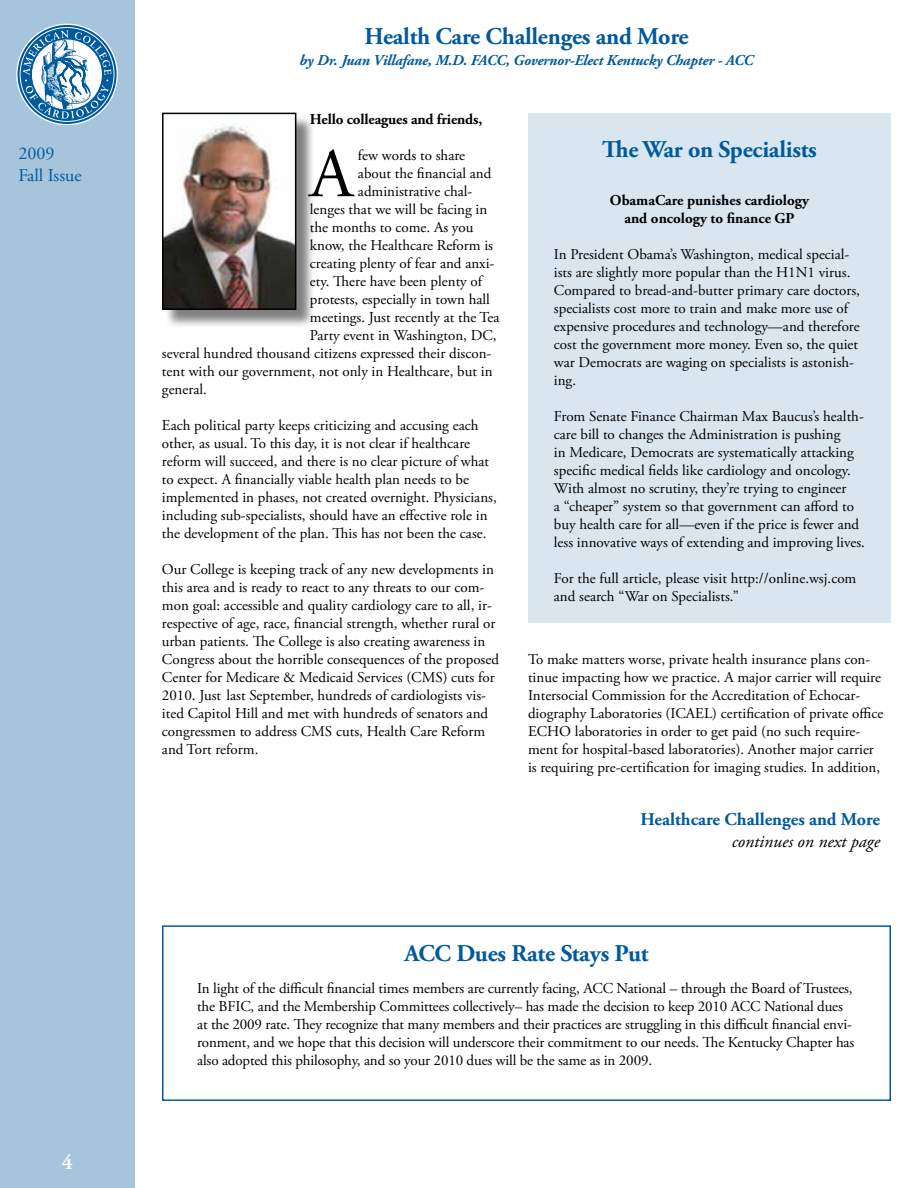
<style>
.page{position:relative;width:918px;height:1188px;background:#fff}
.page>*{position:absolute;margin:0;border:0;box-sizing:border-box;transform-origin:0 0}
.t1{font:69.3px "Adobe Garamond Pro";color:#000}
.t2{font:700 24px "Adobe Garamond Pro";letter-spacing:-.01em;color:#005a9c}
.t3{font:700 21px "Adobe Garamond Pro";color:#fff}
.t4{font:700 18px "Adobe Garamond Pro";color:#005a9c}
.t5{font:italic 18px "Adobe Garamond Pro";color:#000}
.t6{font:18px/21.6px "Adobe Garamond Pro";color:#005a9c}
.t7{font:15px/18px "Adobe Garamond Pro";color:#000}
.t8{font:700 15px/18px "Adobe Garamond Pro";color:#000;text-align:center}
.t9{font:italic 700 15px "Adobe Garamond Pro";letter-spacing:-.01em;color:#005a9c}
</style>
<div class="page">
<div style="left:164px;top:115px;width:151px;height:214px;background:#000;opacity:.5"></div>
<img style="left:165px;top:116px;width:128px;height:191px">
<div style="left:162px;top:113px;width:134px;height:197px;border:2px solid #000"></div>
<div style="left:528px;top:113px;width:363px;height:509px;background:#d9e6f0"></div>
<div style="left:162px;top:925px;width:729px;height:176px;border:2px solid #005a9c"></div>
<div style="left:0;top:0;width:135px;height:1188px;background:#a6c5dc"></div>
<svg style="left:20px;top:27px;width:95px;height:95px"></svg>
<p class="t6" style="left:18px;top:143px;width:65px">2009<br>Fall Issue</p>
<h3 class="t3" style="left:62px;top:1150px;width:12px">4</h3>
<h2 class="t2" style="left:364px;top:23px;width:326px">Health Care Challenges and More</h2>
<p class="t9" style="left:300px;top:52px;width:455px">by Dr. Juan Villafane, M.D. FACC, Governor-Elect Kentucky Chapter - ACC</p>
<p class="t8" style="left:310px;top:111px;width:174px">Hello colleagues and friends,</p>
<h1 class="t1" style="left:310px;top:133px;width:45px">A</h1>
<p class="t7" style="left:358px;top:147px;width:109px">few words to share</p>
<p class="t7" style="left:358px;top:165px;width:135px">about the financial and</p>
<p class="t7" style="left:358px;top:183px;width:116px">administrative chal-</p>
<p class="t7" style="left:310px;top:201px;width:179px">lenges that we will be facing in</p>
<p class="t7" style="left:310px;top:219px;width:165px">the months to come. As you</p>
<p class="t7" style="left:310px;top:237px;width:185px">know, the Healthcare Reform is</p>
<p class="t7" style="left:310px;top:255px;width:186px">creating plenty of fear and anxi-</p>
<p class="t7" style="left:310px;top:273px;width:174px">ety. There have been plenty of</p>
<p class="t7" style="left:310px;top:291px;width:182px">protests, especially in town hall</p>
<p class="t7" style="left:310px;top:309px;width:191px">meetings. Just recently at the Tea</p>
<p class="t7" style="left:310px;top:327px;width:188px">Party event in Washington, DC,</p>
<p class="t7" style="left:162px;top:345px;width:331px">several hundred thousand citizens expressed their discon-</p>
<p class="t7" style="left:162px;top:363px;width:332px">tent with our government, not only in Healthcare, but in</p>
<p class="t7" style="left:162px;top:381px;width:46px">general.</p>
<p class="t7" style="left:162px;top:417px;width:336px">Each political party keeps criticizing and accusing each other, as usual. To this day, it is not clear if healthcare reform will succeed, and there is no clear picture of what to expect. A financially viable health plan needs to be implemented in phases, not created overnight. Physicians, including sub-specialists, should have an effective role in the development of the plan. This has not been the case.</p>
<p class="t7" style="left:162px;top:561px;width:339px">Our College is keeping track of any new developments in this area and is ready to react to any threats to our com&shy;mon goal: accessible and quality cardiology care to all, ir&shy;respective of age, race, financial strength, whether rural or urban patients. The College is also creating awareness in Congress about the horrible consequences of the proposed Center for Medicare &amp; Medicaid Services (CMS) cuts for 2010. Just last September, hundreds of cardiologists vis&shy;ited Capitol Hill and met with hundreds of senators and congressmen to address CMS cuts, Health Care Reform and Tort reform.</p>
<h2 class="t2" style="left:602px;top:135px;width:216px">The War on Specialists</h2>
<p class="t8" style="left:610px;top:191px;width:201px">ObamaCare punishes cardiology and oncology to finance GP</p>
<p class="t7" style="left:554px;top:245px;width:308px">In President Obama’s Washington, medical special&shy;ists are slightly more popular than the H1N1 virus.<br>Compared to bread-and-butter primary care doctors, specialists cost more to train and make more use of expensive procedures and technology—and therefore cost the government more money. Even so, the quiet war Democrats are waging on specialists is astonish&shy;ing.</p>
<p class="t7" style="left:554px;top:407px;width:313px">From Senate Finance Chairman Max Baucus’s health&shy;care bill to changes the Administration is pushing<br>in Medicare, Democrats are systematically attacking specific medical fields like cardiology and oncology.<br>With almost no scrutiny, they’re trying to engineer<br>a “cheaper” system so that government can afford to buy health care for all—even if the price is fewer and less innovative ways of extending and improving lives.</p>
<p class="t7" style="left:554px;top:569px;width:304px">For the full article, please visit http://online.wsj.com and search “War on Specialists.”</p>
<p class="t7" style="left:528px;top:651px;width:357px">To make matters worse, private health insurance plans con&shy;tinue impacting how we practice. A major carrier will require Intersocial Commission for the Accreditation of Echocar&shy;diography Laboratories (ICAEL) certification of private office ECHO laboratories in order to get paid (no such require&shy;ment for hospital-based laboratories). Another major carrier is requiring pre-certification for imaging studies. In addition,</p>
<p class="t4" style="left:640px;top:809px;width:241px">Healthcare Challenges and More</p>
<p class="t5" style="left:732px;top:830px;width:150px">continues on next page</p>
<h2 class="t2" style="left:404px;top:940px;width:246px">ACC Dues Rate Stays Put</h2>
<p class="t7" style="left:197px;top:980px;width:659px">In light of the difficult financial times members are currently facing, ACC National – through the Board of Trustees, the BFIC, and the Membership Committees collectively– has made the decision to keep 2010 ACC National dues at the 2009 rate. They recognize that many members and their practices are struggling in this difficult financial envi&shy;ronment, and we hope that this decision will underscore their commitment to our needs. The Kentucky Chapter has also adopted this philosophy, and so your 2010 dues will be the same as in 2009.</p>
</div>
